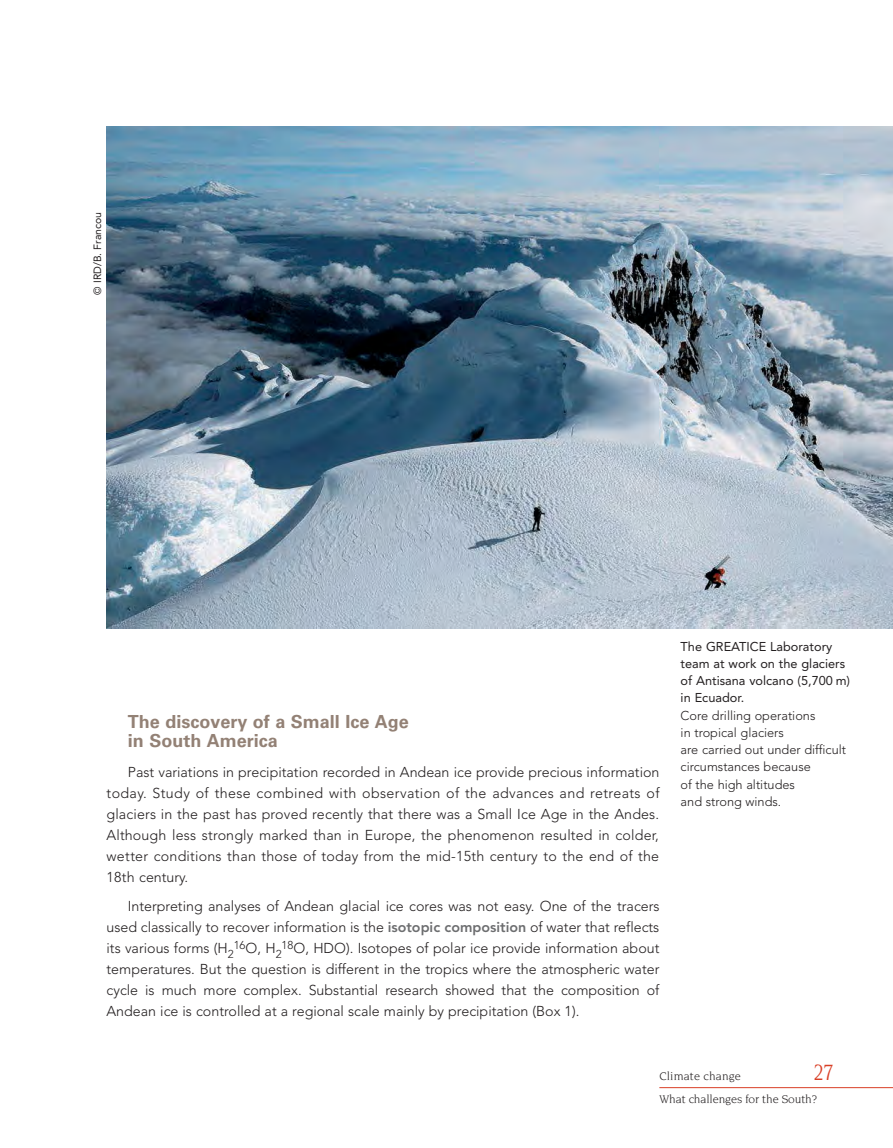
<style>
.page{position:relative;width:893px;height:1148px;background:#fff}
.page>*{position:absolute;margin:0;border:0;box-sizing:border-box;transform-origin:0 0}
.t1{font:24px "Novarese";color:#d93f26;scale:.9 1}
.t2{font:700 18px/19.5px "Univers";color:#938175}
.t3{font:300 14.25px/21px "Avenir";color:#231f20;text-align:justify}
.t4{font:300 12.75px/17.2px "Avenir";color:#231f20}
.t5{font:12.75px/17.2px "Avenir";color:#231f20}
.t6{font:12px "Novarese";letter-spacing:-.01em;color:#231f20}
.t7{font:12px "Novarese";letter-spacing:.01em;color:#231f20}
.t8{font:300 11.4px "Avenir";color:#231f20}
.t9{font:10.5px "Avenir";color:#231f20}
.s1{font-weight:800;color:#6d6e70}
.s2{font-size:14.25px}
</style>
<div class="page">
<hr style="left:659px;top:1087px;width:233px;height:1px;background:#d93f26">
<img style="left:107px;top:127px;width:785px;height:501px">
<p class="t9" style="left:93px;top:295px;width:85px;rotate:-90deg">© IRD/B. Francou</p>
<p class="t2" style="left:128px;top:713px;width:282px">The discovery of a Small Ice Age in South America</p>
<p class="t3" style="left:106px;top:762px;width:554px;text-indent:21px">Past variations in precipitation recorded in Andean ice provide precious information today. Study of these combined with observation of the advances and retreats of glaciers in the past has proved recently that there was a Small Ice Age in the Andes.<br>Although less strongly marked than in Europe, the phenomenon resulted in colder, wetter conditions than those of today from the mid-15th century to the end of the 18th century.</p>
<p class="t3" style="left:106px;top:897px;width:554px;text-indent:21px">Interpreting analyses of Andean glacial ice cores was not easy. One of the tracers used classically to recover information is the <span class="s1">isotopic composition</span> of water that reflects its various forms (H<sub>2</sub></p>
<p class="t3" style="left:107px;top:939px;width:554px;text-indent:175px"><sup>18</sup>O, HDO). Isotopes of polar ice provide information about temperatures. But the question is different in the tropics where the atmospheric water cycle is much more complex. Substantial research showed that the composition of Andean ice is controlled at a regional scale mainly by precipitation (Box 1).</p>
<p class="t8" style="left:234px;top:940px;width:49px">16<span class="s2">O, H</span>2</p>
<p class="t5" style="left:680px;top:638px;width:171px">The GREATICE Laboratory team at work on the glaciers of Antisana volcano (5,700 m) in Ecuador.</p>
<p class="t4" style="left:680px;top:707px;width:167px">Core drilling operations<br>in tropical glaciers<br>are carried out under difficult circumstances because<br>of the high altitudes<br>and strong winds.</p>
<p class="t7" style="left:659px;top:1071px;width:83px">Climate change</p>
<h1 class="t1" style="left:813px;top:1062px;width:24px">27</h1>
<p class="t6" style="left:659px;top:1093px;width:159px">What challenges for the South?</p>
</div>
